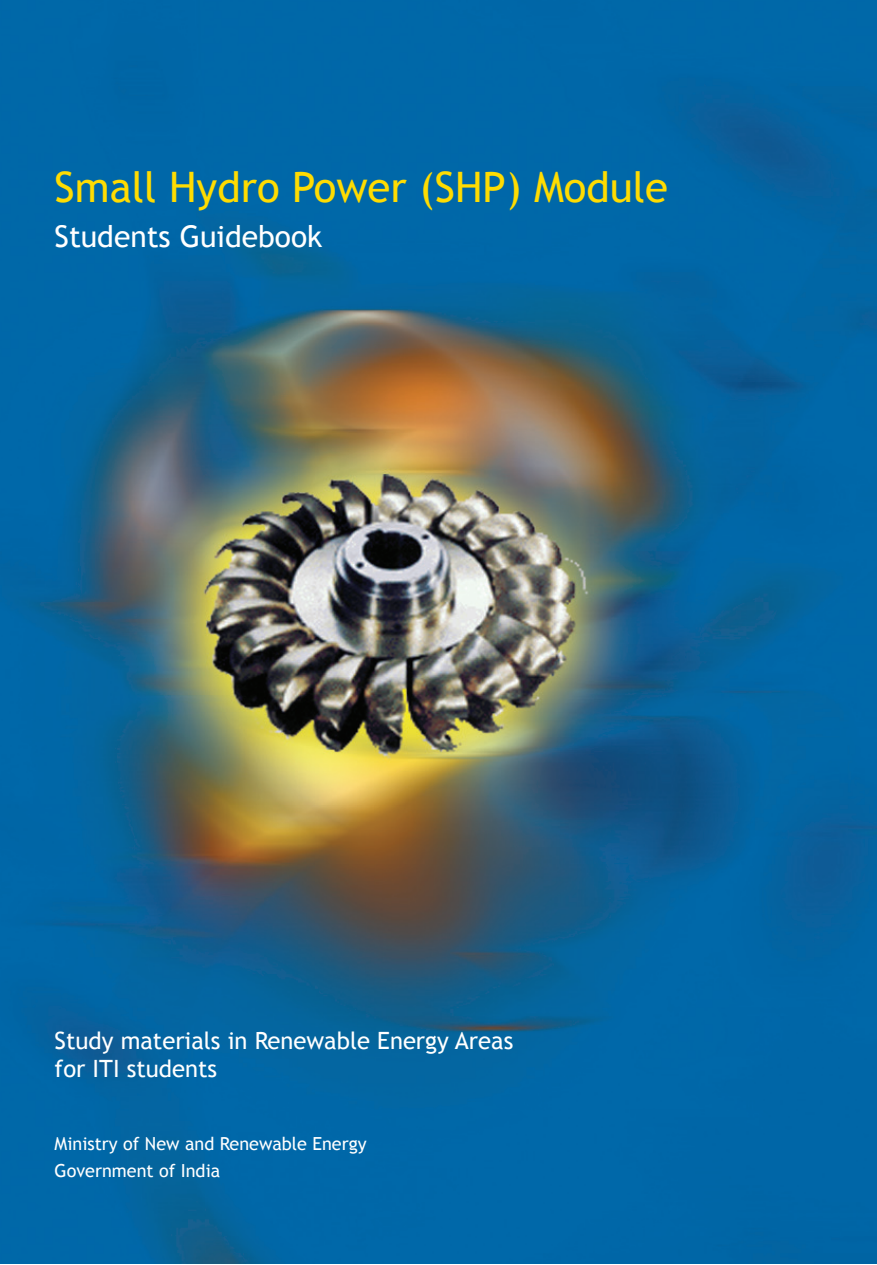
<style>
.page{position:relative;width:877px;height:1265px;background:#fff}
.page>*{position:absolute;margin:0;border:0;box-sizing:border-box;transform-origin:0 0}
.t1{font:42px "Trebuchet MS";color:#ffdc01}
.t2{font:30px "Trebuchet MS";color:#fff}
.t3{font:23.85px/28.5px "Trebuchet MS";color:#fff}
.t4{font:18px/27px "Trebuchet MS";color:#fff}
</style>
<div class="page">
<img style="left:0;top:0;width:877px;height:1263px">
<h1 class="t1" style="left:55px;top:163px;width:615px">Small Hydro Power (SHP) Module</h1>
<p class="t2" style="left:55px;top:219px;width:269px">Students Guidebook</p>
<p class="t3" style="left:55px;top:1026px;width:460px">Study materials in Renewable Energy Areas for ITI students</p>
<p class="t4" style="left:55px;top:1130px;width:313px">Ministry of New and Renewable Energy<br>Government of India</p>
</div>
